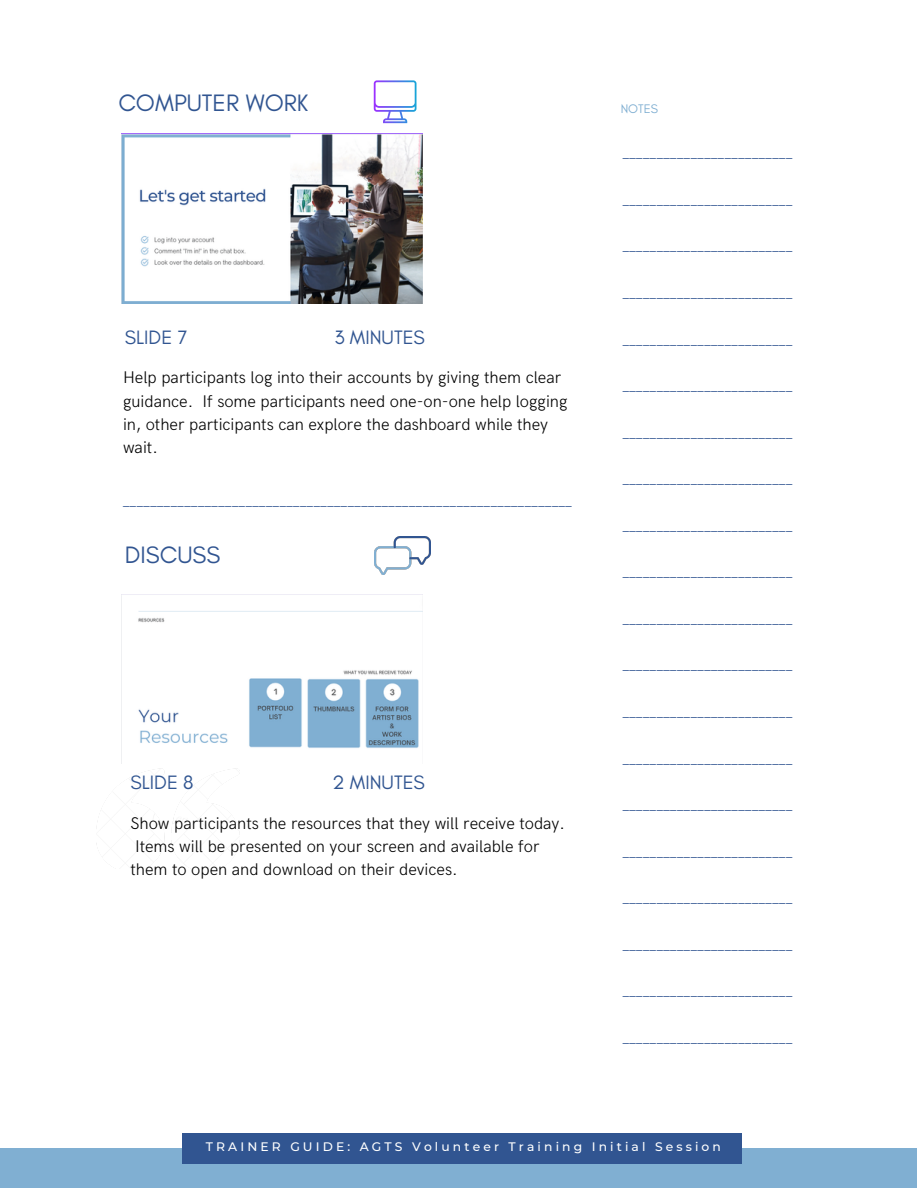
<style>
.page{position:relative;width:918px;height:1188px;background:#fff}
.page>*{position:absolute;margin:0;border:0;box-sizing:border-box;transform-origin:0 0}
.t1{font:24.15px "Glacial Indifference";color:#315591}
.t2{font:19.8px "Glacial Indifference";color:#315591}
.t3{font:300 16.95px "HK Grotesk";color:#315591}
.t4{font:300 16.95px/23.2px "HK Grotesk";color:#000}
.t5{font:12.6px "Glacial Indifference";color:#80afd2}
.t6{font:500 12.3px "Montserrat";letter-spacing:.255em;color:#fff}
</style>
<div class="page">
<img style="left:122px;top:594px;width:300px;height:154px">
<div style="left:0;top:1149px;width:917px;height:39px;background:#80afd2"></div>
<div style="left:182px;top:1134px;width:560px;height:29px;background:#315591"></div>
<img style="left:375px;top:536px;width:55px;height:39px">
<img style="left:122px;top:133px;width:300px;height:170px">
<svg style="left:374px;top:80px;width:43px;height:43px"></svg>
<h1 class="t1" style="left:118px;top:88px;width:192px">COMPUTER WORK</h1>
<p class="t2" style="left:125px;top:325px;width:64px">SLIDE 7</p>
<p class="t2" style="left:334px;top:325px;width:92px">3 MINUTES</p>
<p class="t4" style="left:123px;top:367px;width:446px">Help participants log into their accounts by giving them clear guidance. If some participants need one-on-one help logging in, other participants can explore the dashboard while they wait.</p>
<p class="t3" style="left:121px;top:491px;width:454px">__________________________________________________________________</p>
<h1 class="t1" style="left:125px;top:541px;width:97px">DISCUSS</h1>
<p class="t2" style="left:130px;top:770px;width:65px">SLIDE 8</p>
<p class="t2" style="left:332px;top:770px;width:94px">2 MINUTES</p>
<p class="t4" style="left:130px;top:812px;width:436px">Show participants the resources that they will receive today.<br>Items will be presented on your screen and available for them to open and download on their devices.</p>
<p class="t5" style="left:621px;top:101px;width:39px">NOTES</p>
<p class="t3" style="left:621px;top:143px;width:175px">_________________________</p>
<p class="t3" style="left:621px;top:190px;width:175px">_________________________</p>
<p class="t3" style="left:621px;top:236px;width:175px">_________________________</p>
<p class="t3" style="left:621px;top:283px;width:175px">_________________________</p>
<p class="t3" style="left:621px;top:329px;width:175px">_________________________</p>
<p class="t3" style="left:621px;top:376px;width:175px">_________________________</p>
<p class="t3" style="left:621px;top:422px;width:175px">_________________________</p>
<p class="t3" style="left:621px;top:469px;width:175px">_________________________</p>
<p class="t3" style="left:621px;top:516px;width:175px">_________________________</p>
<p class="t3" style="left:621px;top:562px;width:175px">_________________________</p>
<p class="t3" style="left:621px;top:609px;width:175px">_________________________</p>
<p class="t3" style="left:621px;top:655px;width:175px">_________________________</p>
<p class="t3" style="left:621px;top:702px;width:175px">_________________________</p>
<p class="t3" style="left:621px;top:748px;width:175px">_________________________</p>
<p class="t3" style="left:621px;top:795px;width:175px">_________________________</p>
<p class="t3" style="left:621px;top:842px;width:175px">_________________________</p>
<p class="t3" style="left:621px;top:888px;width:175px">_________________________</p>
<p class="t3" style="left:621px;top:935px;width:175px">_________________________</p>
<p class="t3" style="left:621px;top:981px;width:175px">_________________________</p>
<p class="t3" style="left:621px;top:1028px;width:175px">_________________________</p>
<p class="t6" style="left:206px;top:1139px;width:517px">TRAINER GUIDE: AGTS Volunteer Training Initial Session</p>
</div>
